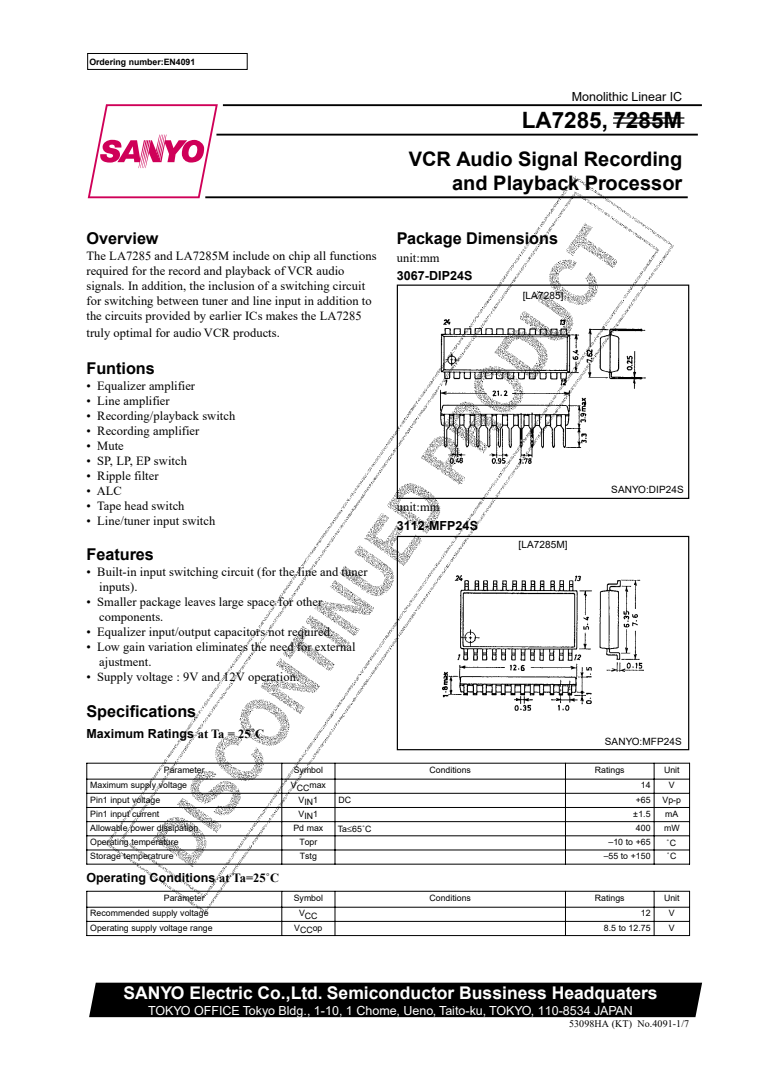
<style>
.page{position:relative;width:780px;height:1088px;background:#fff}
.page>*{position:absolute;margin:0;border:0;box-sizing:border-box;transform-origin:0 0}
.t1{font:700 22.5px "Arial";color:#000}
.t2{font:700 20px/23.8px "Arial";color:#000;text-align:right}
.t3{font:700 17.5px "Arial";color:#fff}
.t4{font:700 16.25px "Arial";color:#000}
.t5{font:12.5px/15px "Times New Roman";letter-spacing:.005em;color:#000}
.t6{font:700 12.5px "Arial";letter-spacing:.005em;color:#000}
.t7{font:12.5px "Arial";color:#fff}
.t8{font:12.5px "Arial";color:#000}
.t9{font:10px "Arial";letter-spacing:.01em;color:#000}
.t10{font:10px "Times New Roman";letter-spacing:.01em;color:#000}
.t11{font:8.75px/13.5px "Arial";color:#000}
.t12{font:700 8.75px "Arial";color:#000}
.s1{font-family:"Times New Roman"}
</style>
<div class="page">
<div style="left:89px;top:982px;width:613px;height:35px;background:#000"></div>
<hr style="left:223px;top:104px;width:478px;height:2px;background:#000">
<hr style="left:205px;top:196px;width:482px;height:2px;background:#000">
<hr style="left:216px;top:134px;width:481px;height:2px;background:#000">
<svg style="left:87px;top:104px;width:132px;height:95px"></svg>
<div style="left:87px;top:53px;width:160px;height:17px;border:1px solid #000"></div>
<hr style="left:86px;top:763px;width:603px;height:1px;background:#000">
<hr style="left:86px;top:779px;width:603px;height:1px;background:#000">
<hr style="left:86px;top:793px;width:603px;height:1px;background:#000">
<hr style="left:86px;top:807px;width:603px;height:1px;background:#000">
<hr style="left:86px;top:821px;width:603px;height:1px;background:#000">
<hr style="left:86px;top:835px;width:603px;height:1px;background:#000">
<hr style="left:86px;top:850px;width:603px;height:1px;background:#000">
<hr style="left:86px;top:864px;width:603px;height:1px;background:#000">
<hr style="left:86px;top:763px;width:1px;height:101px;background:#000">
<hr style="left:689px;top:763px;width:1px;height:101px;background:#000">
<hr style="left:86px;top:891px;width:603px;height:1px;background:#000">
<hr style="left:86px;top:907px;width:603px;height:1px;background:#000">
<hr style="left:86px;top:921px;width:603px;height:1px;background:#000">
<hr style="left:86px;top:935px;width:603px;height:1px;background:#000">
<hr style="left:86px;top:891px;width:1px;height:45px;background:#000">
<hr style="left:281px;top:891px;width:1px;height:45px;background:#000">
<hr style="left:334px;top:891px;width:1px;height:45px;background:#000">
<hr style="left:565px;top:891px;width:1px;height:45px;background:#000">
<hr style="left:653px;top:891px;width:1px;height:45px;background:#000">
<hr style="left:689px;top:891px;width:1px;height:45px;background:#000">
<img style="left:107px;top:176px;width:566px;height:736px">
<hr style="left:613px;top:117px;width:71px;height:2px;background:#000">
<hr style="left:613px;top:122px;width:71px;height:2px;background:#000">
<p class="t12" style="left:89px;top:56px;width:107px">Ordering number:EN4091</p>
<h3 class="t4" style="left:86px;top:227px;width:74px">Overview</h3>
<p class="t5" style="left:86px;top:248px;width:292px">The LA7285 and LA7285M include on chip all functions required for the record and playback of VCR audio signals. In addition, the inclusion of a switching circuit for switching between tuner and line input in addition to the circuits provided by earlier ICs makes the LA7285</p>
<p class="t5" style="left:86px;top:325px;width:195px">truly optimal for audio VCR products.</p>
<h3 class="t4" style="left:86px;top:356px;width:70px">Funtions</h3>
<p class="t5" style="left:86px;top:377px;width:110px">• Equalizer amplifier</p>
<p class="t5" style="left:86px;top:392px;width:85px">• Line amplifier</p>
<p class="t5" style="left:86px;top:407px;width:150px">• Recording/playback switch</p>
<p class="t5" style="left:86px;top:422px;width:114px">• Recording amplifier</p>
<p class="t5" style="left:86px;top:437px;width:39px">• Mute</p>
<p class="t5" style="left:86px;top:452px;width:102px">• SP, LP, EP switch</p>
<p class="t5" style="left:86px;top:467px;width:74px">• Ripple filter</p>
<p class="t5" style="left:86px;top:482px;width:37px">• ALC</p>
<p class="t5" style="left:86px;top:497px;width:100px">• Tape head switch</p>
<p class="t5" style="left:86px;top:512px;width:130px">• Line/tuner input switch</p>
<h3 class="t4" style="left:86px;top:543px;width:69px">Features</h3>
<p class="t5" style="left:99px;top:564px;width:270px;text-indent:-13px">• Built-in input switching circuit (for the line and tuner inputs).</p>
<p class="t5" style="left:99px;top:594px;width:225px;text-indent:-13px">• Smaller package leaves large space for other components.</p>
<p class="t5" style="left:86px;top:624px;width:248px">• Equalizer input/output capacitors not required.</p>
<p class="t5" style="left:99px;top:639px;width:258px;text-indent:-13px">• Low gain variation eliminates the need for external ajustment.</p>
<p class="t5" style="left:86px;top:669px;width:214px">• Supply voltage : 9V and 12V operation.</p>
<h3 class="t4" style="left:86px;top:700px;width:111px">Specifications</h3>
<p class="t6" style="left:86px;top:725px;width:179px">Maximum Ratings <span class="s1">at Ta = 25˚C</span></p>
<p class="t8" style="left:571px;top:88px;width:112px">Monolithic Linear IC</p>
<h1 class="t1" style="left:521px;top:105px;width:162px">LA7285, 7285M</h1>
<h2 class="t2" style="left:408px;top:147px;width:275px">VCR Audio Signal Recording and Playback Processor</h2>
<h3 class="t4" style="left:397px;top:227px;width:163px">Package Dimensions</h3>
<p class="t5" style="left:397px;top:250px;width:44px">unit:mm</p>
<p class="t6" style="left:397px;top:267px;width:77px">3067-DIP24S</p>
<p class="t9" style="left:522px;top:288px;width:42px">[LA7285]</p>
<p class="t5" style="left:397px;top:499px;width:44px">unit:mm</p>
<p class="t6" style="left:397px;top:516px;width:83px">3112-MFP24S</p>
<p class="t9" style="left:518px;top:537px;width:51px">[LA7285M]</p>
<p class="t9" style="left:611px;top:482px;width:74px">SANYO:DIP24S</p>
<p class="t9" style="left:604px;top:735px;width:79px">SANYO:MFP24S</p>
<p class="t11" style="left:164px;top:763px;width:42px">Parameter</p>
<p class="t11" style="left:294px;top:763px;width:31px">Symbol</p>
<p class="t11" style="left:429px;top:763px;width:43px">Conditions</p>
<p class="t11" style="left:595px;top:763px;width:31px">Ratings</p>
<p class="t11" style="left:664px;top:763px;width:17px">Unit</p>
<p class="t11" style="left:90px;top:778px;width:98px">Maximum supply voltage</p>
<p class="t11" style="left:291px;top:778px;width:37px">VCCmax</p>
<p class="t11" style="left:640px;top:778px;width:11px">14</p>
<p class="t11" style="left:669px;top:778px;width:7px">V</p>
<p class="t11" style="left:90px;top:793px;width:71px">Pin1 input voltage</p>
<p class="t11" style="left:298px;top:793px;width:7px">V</p>
<p class="t11" style="left:304px;top:795px;width:15px">IN1</p>
<p class="t11" style="left:338px;top:793px;width:14px">DC</p>
<p class="t11" style="left:635px;top:793px;width:16px">+65</p>
<p class="t11" style="left:662px;top:793px;width:20px">Vp-p</p>
<p class="t11" style="left:90px;top:807px;width:71px">Pin1 input current</p>
<p class="t11" style="left:298px;top:807px;width:7px">V</p>
<p class="t11" style="left:304px;top:809px;width:15px">IN1</p>
<p class="t11" style="left:633px;top:807px;width:19px">±1.5</p>
<p class="t11" style="left:665px;top:807px;width:15px">mA</p>
<p class="t11" style="left:90px;top:821px;width:109px">Allowable power dissipation</p>
<p class="t11" style="left:293px;top:821px;width:31px">Pd max</p>
<p class="t11" style="left:636px;top:821px;width:16px">400</p>
<p class="t11" style="left:664px;top:821px;width:17px">mW</p>
<p class="t11" style="left:90px;top:835px;width:90px">Operating temperature</p>
<p class="t11" style="left:299px;top:835px;width:20px">Topr</p>
<p class="t11" style="left:608px;top:835px;width:43px">–10 to +65</p>
<p class="t11" style="left:90px;top:849px;width:85px">Storage temperatrure</p>
<p class="t11" style="left:300px;top:849px;width:19px">Tstg</p>
<p class="t11" style="left:603px;top:849px;width:48px">–55 to +150</p>
<p class="t11" style="left:338px;top:822px;width:35px">Ta≤65˚C</p>
<p class="t11" style="left:666px;top:836px;width:11px">˚C ˚C</p>
<p class="t6" style="left:86px;top:868px;width:194px">Operating Conditions <span class="s1">at Ta=25˚C</span></p>
<p class="t11" style="left:164px;top:891px;width:42px">Parameter</p>
<p class="t11" style="left:294px;top:891px;width:31px">Symbol</p>
<p class="t11" style="left:429px;top:891px;width:43px">Conditions</p>
<p class="t11" style="left:595px;top:891px;width:31px">Ratings</p>
<p class="t11" style="left:664px;top:891px;width:17px">Unit</p>
<p class="t11" style="left:90px;top:906px;width:120px">Recommended supply voltage</p>
<p class="t11" style="left:299px;top:906px;width:7px">V</p>
<p class="t11" style="left:305px;top:909px;width:14px">CC</p>
<p class="t11" style="left:640px;top:906px;width:11px">12</p>
<p class="t11" style="left:669px;top:906px;width:7px">V</p>
<p class="t11" style="left:90px;top:921px;width:124px">Operating supply voltage range</p>
<p class="t11" style="left:294px;top:921px;width:7px">V</p>
<p class="t11" style="left:300px;top:922px;width:24px">CCop</p>
<p class="t11" style="left:604px;top:921px;width:48px">8.5 to 12.75</p>
<p class="t11" style="left:669px;top:921px;width:7px">V</p>
<h3 class="t3" style="left:123px;top:980px;width:535px">SANYO Electric Co.,Ltd. Semiconductor Bussiness Headquaters</h3>
<p class="t7" style="left:148px;top:1002px;width:486px">TOKYO OFFICE Tokyo Bldg., 1-10, 1 Chome, Ueno, Taito-ku, TOKYO, 110-8534 JAPAN</p>
<p class="t10" style="left:569px;top:1017px;width:122px">53098HA (KT) No.4091-1/7</p>
</div>
